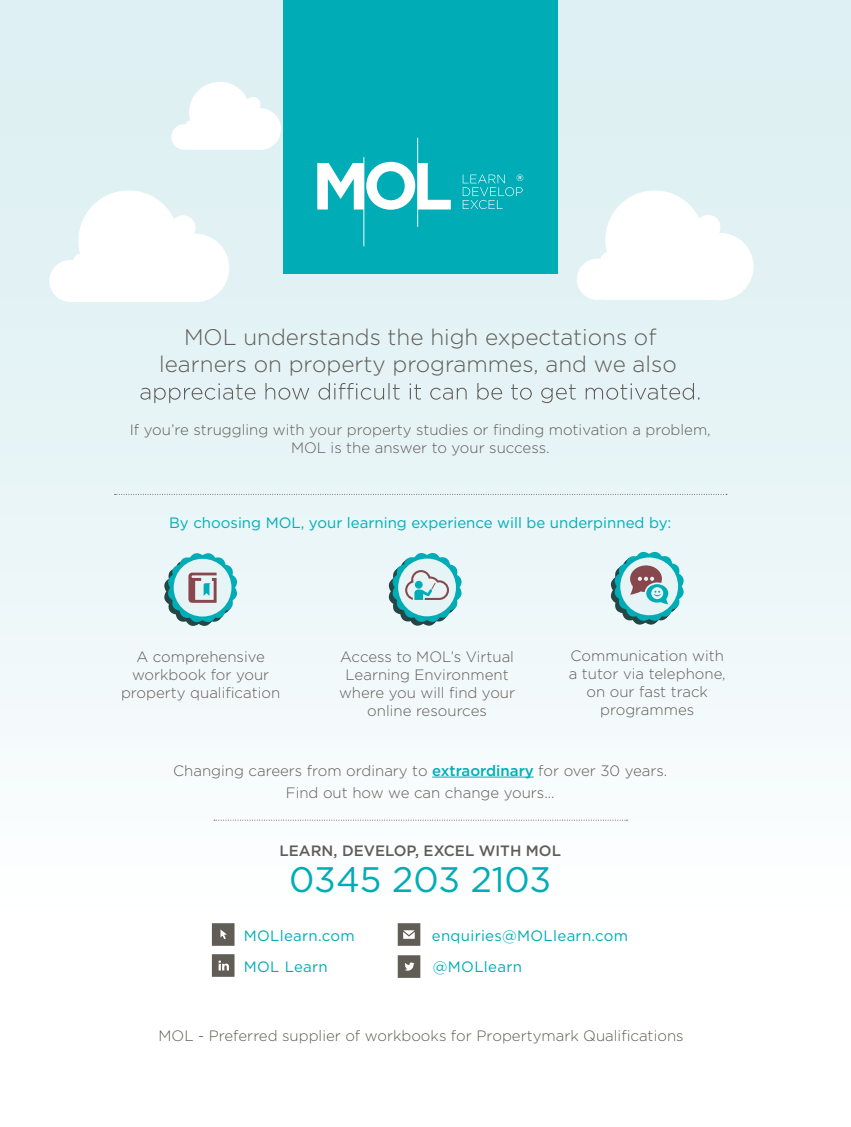
<style>
.page{position:relative;width:851px;height:1127px;background:#fff}
.page>*{position:absolute;margin:0;border:0;box-sizing:border-box;transform-origin:0 0}
.t1{font:35.4px "Gotham";color:#00adb7}
.t2{font:300 22.5px/27px "Gotham";color:#605c56;text-align:center}
.t3{font:300 15px/18px "Gotham";color:#605c56;text-align:center}
.t4{font:15px "Gotham";color:#00adb7}
.t5{font:15px "Gotham";letter-spacing:.02em;color:#00adb7}
.t6{font:500 15px "Gotham";color:#605c56}
.s1{font-weight:500;color:#00adb7}
</style>
<div class="page">
<div style="left:0;top:0;width:850px;height:1127px;background:linear-gradient(to bottom,#d9eef1,#fff)"></div>
<svg style="left:49px;top:190px;width:180px;height:112px"></svg>
<svg style="left:140px;top:383px;width:559px;height:20px"></svg>
<svg style="left:576px;top:190px;width:177px;height:110px"></svg>
<svg style="left:171px;top:82px;width:110px;height:68px"></svg>
<div style="left:283px;top:0;width:274px;height:274px;background:#00adb7"></div>
<svg style="left:317px;top:138px;width:133px;height:108px"></svg>
<svg style="left:462px;top:174px;width:61px;height:35px"></svg>
<svg style="left:214px;top:820px;width:413px;height:1px"></svg>
<svg style="left:115px;top:494px;width:611px;height:1px"></svg>
<svg style="left:397px;top:923px;width:23px;height:23px"></svg>
<svg style="left:212px;top:923px;width:22px;height:23px"></svg>
<svg style="left:212px;top:954px;width:22px;height:23px"></svg>
<svg style="left:397px;top:955px;width:23px;height:23px"></svg>
<hr style="left:432px;top:777px;width:101px;height:1px;background:#00adb7">
<svg style="left:163px;top:553px;width:75px;height:73px"></svg>
<svg style="left:609px;top:552px;width:76px;height:72px"></svg>
<svg style="left:387px;top:553px;width:76px;height:73px"></svg>
<h2 class="t2" style="left:159px;top:323px;width:519px">MOL understands the high expectations of learners on property programmes, and we also</h2>
<p class="t3" style="left:130px;top:421px;width:582px">If you’re struggling with your property studies or finding motivation a problem,<br>MOL is the answer to your success.</p>
<p class="t4" style="left:169px;top:513px;width:503px">By choosing MOL, your learning experience will be underpinned by:</p>
<p class="t3" style="left:121px;top:647px;width:161px">A comprehensive workbook for your property qualification</p>
<p class="t3" style="left:339px;top:647px;width:177px">Access to MOL’s Virtual<br>Learning Environment where you will find your online resources</p>
<p class="t3" style="left:568px;top:646px;width:158px">Communication with a tutor via telephone, on our fast track programmes</p>
<p class="t3" style="left:173px;top:759px;width:495px;line-height:22.2px">Changing careers from ordinary to <span class="s1">extraordinary</span> for over 30 years.<br>Find out how we can change yours...</p>
<p class="t6" style="left:279px;top:840px;width:283px">LEARN, DEVELOP, EXCEL WITH MOL</p>
<h1 class="t1" style="left:289px;top:857px;width:263px">0345 203 2103</h1>
<p class="t5" style="left:244px;top:925px;width:112px">MOLlearn.com</p>
<p class="t5" style="left:432px;top:925px;width:198px">enquiries@MOLlearn.com</p>
<p class="t5" style="left:244px;top:956px;width:85px">MOL Learn</p>
<p class="t5" style="left:433px;top:956px;width:90px">@MOLlearn</p>
<p class="t3" style="left:159px;top:1026px;width:526px">MOL - Preferred supplier of workbooks for Propertymark Qualifications</p>
</div>
